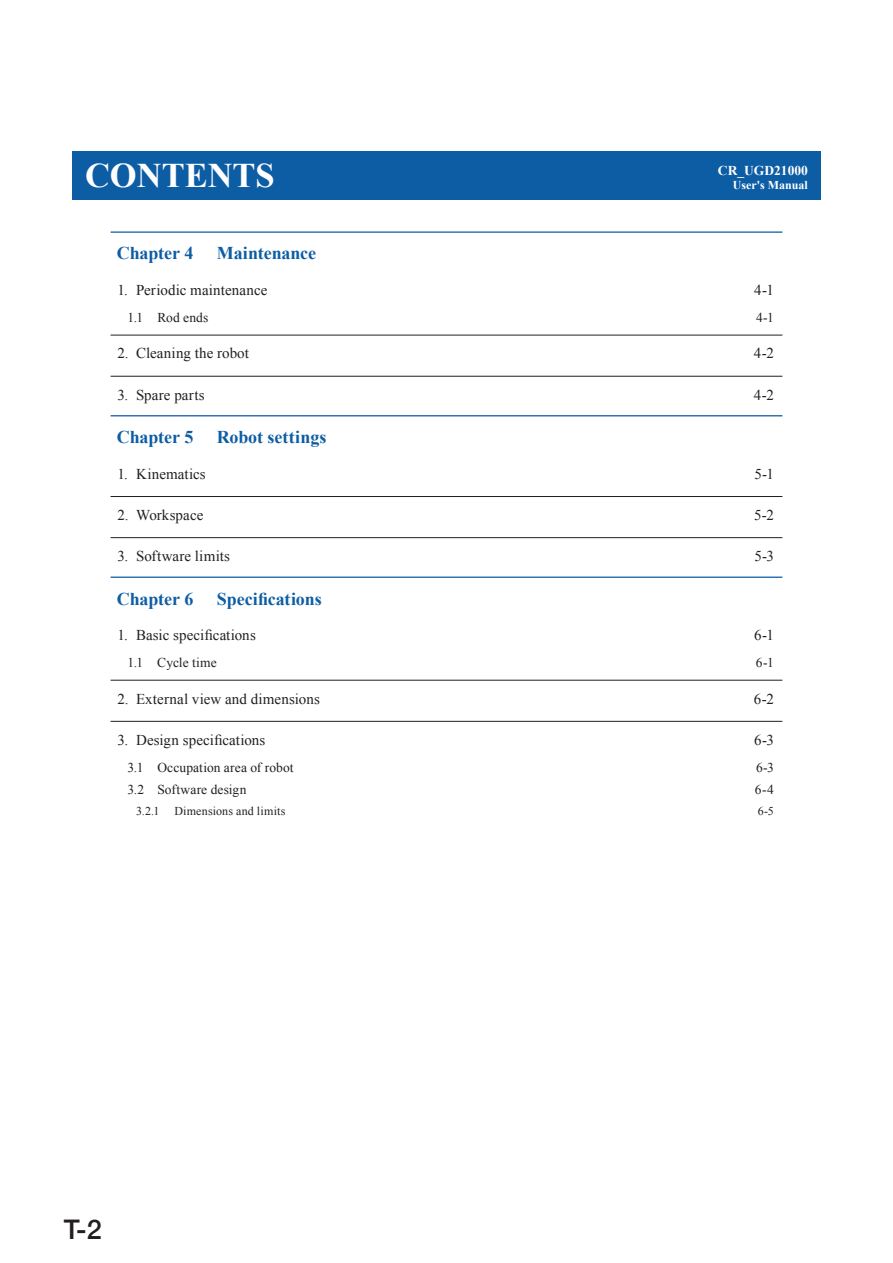
<style>
.page{position:relative;width:893px;height:1263px;background:#fff}
.page>*{position:absolute;margin:0;border:0;box-sizing:border-box;transform-origin:0 0}
.t1{font:700 34.5px "Times New Roman";color:#fff}
.t2{font:500 27px "Helvetica Neue";color:#231f20}
.t3{font:700 18px "Times New Roman";letter-spacing:-.005em;color:#0d5da5}
.t4{font:15px "Times New Roman";letter-spacing:.01em;color:#231f20}
.t5{font:13.5px "Times New Roman";letter-spacing:.01em;color:#231f20}
.t6{font:700 13.5px "Times New Roman";color:#fff}
.t7{font:12px "Times New Roman";letter-spacing:.015em;color:#231f20}
.t8{font:700 12px "Times New Roman";color:#fff}
</style>
<div class="page">
<div style="left:72px;top:151px;width:749px;height:49px;background:#0d5da5"></div>
<hr style="left:111px;top:231px;width:671px;height:2px;background:#0d5da5">
<hr style="left:111px;top:335px;width:671px;height:1px;background:#231f20">
<hr style="left:111px;top:376px;width:671px;height:1px;background:#231f20">
<hr style="left:111px;top:415px;width:671px;height:1px;background:#0d5da5">
<hr style="left:111px;top:496px;width:671px;height:1px;background:#231f20">
<hr style="left:111px;top:537px;width:671px;height:1px;background:#231f20">
<hr style="left:111px;top:577px;width:671px;height:1px;background:#0d5da5">
<hr style="left:111px;top:680px;width:671px;height:1px;background:#231f20">
<hr style="left:111px;top:721px;width:671px;height:1px;background:#231f20">
<h1 class="t1" style="left:85px;top:151px;width:191px">CONTENTS</h1>
<p class="t6" style="left:718px;top:161px;width:91px">CR_UGD21000</p>
<p class="t8" style="left:733px;top:176px;width:76px">User's Manual</p>
<p class="t3" style="left:117px;top:241px;width:78px">Chapter 4</p>
<p class="t3" style="left:217px;top:241px;width:101px">Maintenance</p>
<p class="t4" style="left:117px;top:280px;width:152px">1. Periodic maintenance</p>
<p class="t4" style="left:754px;top:280px;width:21px">4-1</p>
<p class="t5" style="left:128px;top:309px;width:83px">1.1 Rod ends</p>
<p class="t5" style="left:756px;top:309px;width:19px">4-1</p>
<p class="t4" style="left:117px;top:343px;width:133px">2. Cleaning the robot</p>
<p class="t4" style="left:754px;top:343px;width:21px">4-2</p>
<p class="t4" style="left:117px;top:384px;width:89px">3. Spare parts</p>
<p class="t4" style="left:754px;top:384px;width:21px">4-2</p>
<p class="t3" style="left:117px;top:425px;width:78px">Chapter 5</p>
<p class="t3" style="left:217px;top:425px;width:111px">Robot settings</p>
<p class="t4" style="left:117px;top:464px;width:90px">1. Kinematics</p>
<p class="t4" style="left:754px;top:464px;width:21px">5-1</p>
<p class="t4" style="left:117px;top:505px;width:88px">2. Workspace</p>
<p class="t4" style="left:754px;top:505px;width:21px">5-2</p>
<p class="t4" style="left:117px;top:546px;width:114px">3. Software limits</p>
<p class="t4" style="left:754px;top:546px;width:21px">5-3</p>
<p class="t3" style="left:117px;top:586px;width:78px">Chapter 6</p>
<p class="t3" style="left:217px;top:586px;width:106px">Specifications</p>
<p class="t4" style="left:117px;top:625px;width:140px">1. Basic specifications</p>
<p class="t4" style="left:754px;top:625px;width:21px">6-1</p>
<p class="t5" style="left:128px;top:654px;width:91px">1.1 Cycle time</p>
<p class="t5" style="left:756px;top:654px;width:19px">6-1</p>
<p class="t4" style="left:117px;top:688px;width:204px">2. External view and dimensions</p>
<p class="t4" style="left:754px;top:688px;width:22px">6-2</p>
<p class="t4" style="left:117px;top:729px;width:150px">3. Design specifications</p>
<p class="t4" style="left:754px;top:729px;width:21px">6-3</p>
<p class="t5" style="left:128px;top:758px;width:168px">3.1 Occupation area of robot</p>
<p class="t5" style="left:756px;top:758px;width:19px">6-3</p>
<p class="t5" style="left:128px;top:780px;width:120px">3.2 Software design</p>
<p class="t5" style="left:755px;top:780px;width:21px">6-4</p>
<p class="t7" style="left:136px;top:803px;width:151px">3.2.1 Dimensions and limits</p>
<p class="t7" style="left:758px;top:803px;width:18px">6-5</p>
<h2 class="t2" style="left:64px;top:1208px;width:40px">T-2</h2>
</div>
